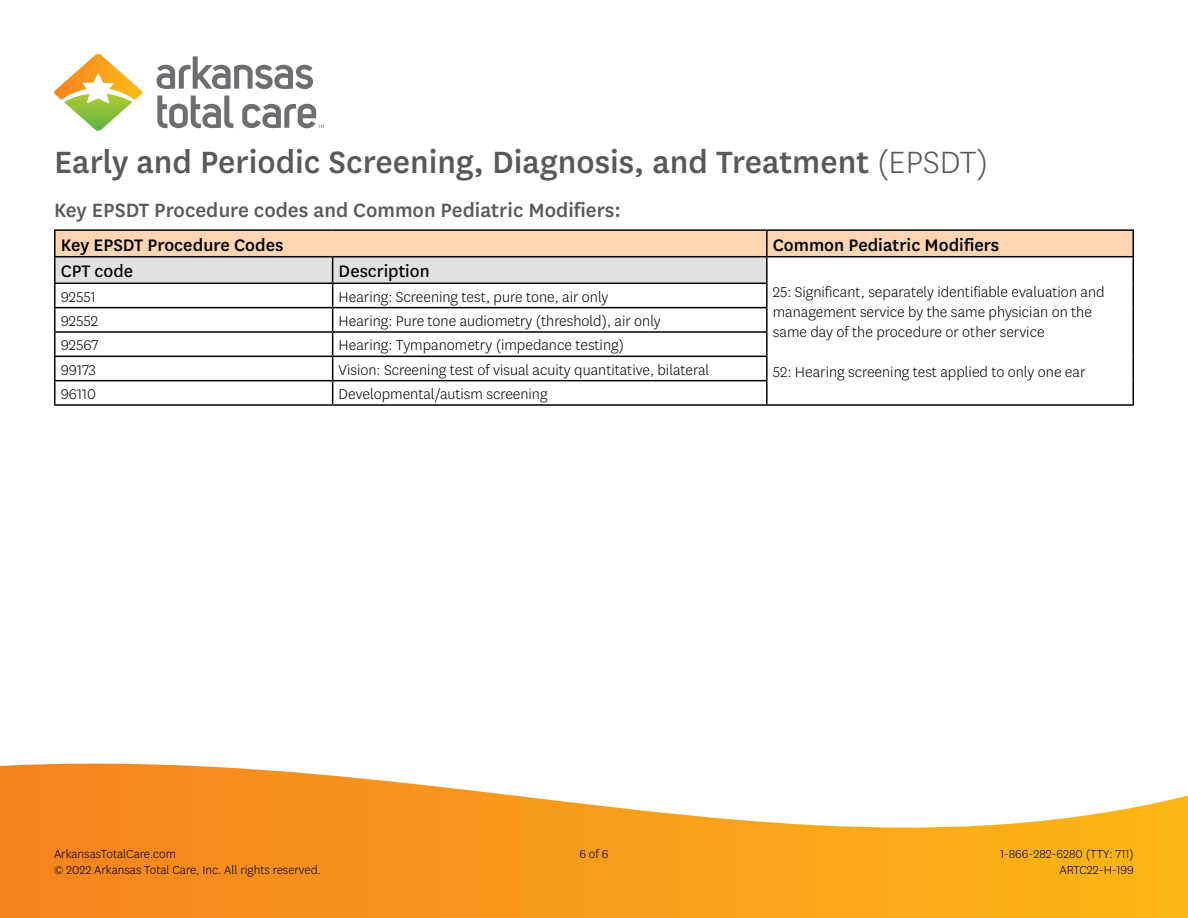
<style>
.page{position:relative;width:1188px;height:918px;background:#fff}
.page>*{position:absolute;margin:0;border:0;box-sizing:border-box;transform-origin:0 0}
.t1{font:500 36px "Centene Sans";color:#58595b}
.t2{font:500 22.5px "Centene Sans";color:#58595b}
.t3{font:500 19.5px "Centene Sans";color:#000}
.t4{font:19.5px "Centene Sans";color:#000}
.t5{font:300 16.5px/19.8px "Centene Sans";color:#000}
.t6{font:300 13.5px "Centene Sans";color:#000}
.s1{font-weight:300}
</style>
<div class="page">
<svg style="left:0;top:764px;width:1188px;height:154px"></svg>
<svg style="left:54px;top:54px;width:89px;height:77px"></svg>
<svg style="left:157px;top:56px;width:167px;height:73px"></svg>
<hr style="left:54px;top:229px;width:279px;height:2px;background:#000">
<hr style="left:54px;top:231px;width:2px;height:25px;background:#000">
<hr style="left:333px;top:229px;width:434px;height:2px;background:#000">
<hr style="left:767px;top:229px;width:367px;height:2px;background:#000">
<hr style="left:1132px;top:231px;width:2px;height:25px;background:#000">
<hr style="left:54px;top:256px;width:279px;height:1px;background:#000">
<hr style="left:54px;top:257px;width:2px;height:26px;background:#000">
<hr style="left:767px;top:256px;width:367px;height:1px;background:#000">
<hr style="left:1132px;top:257px;width:2px;height:26px;background:#000">
<hr style="left:54px;top:283px;width:279px;height:1px;background:#000">
<hr style="left:54px;top:284px;width:2px;height:23px;background:#000">
<hr style="left:1132px;top:283px;width:2px;height:25px;background:#000">
<hr style="left:54px;top:307px;width:279px;height:1px;background:#000">
<hr style="left:54px;top:308px;width:2px;height:23px;background:#000">
<hr style="left:1132px;top:308px;width:2px;height:24px;background:#000">
<hr style="left:54px;top:331px;width:279px;height:2px;background:#000">
<hr style="left:54px;top:333px;width:2px;height:23px;background:#000">
<hr style="left:1132px;top:332px;width:2px;height:24px;background:#000">
<hr style="left:54px;top:356px;width:279px;height:1px;background:#000">
<hr style="left:54px;top:357px;width:2px;height:23px;background:#000">
<hr style="left:1132px;top:356px;width:2px;height:25px;background:#000">
<hr style="left:54px;top:380px;width:279px;height:1px;background:#000">
<hr style="left:54px;top:381px;width:2px;height:23px;background:#000">
<svg style="left:55px;top:230px;width:1078px;height:174px"></svg>
<hr style="left:766px;top:381px;width:2px;height:23px;background:#000">
<hr style="left:1132px;top:381px;width:2px;height:23px;background:#000">
<hr style="left:54px;top:404px;width:279px;height:2px;background:#000">
<hr style="left:333px;top:404px;width:434px;height:2px;background:#000">
<hr style="left:767px;top:404px;width:367px;height:2px;background:#000">
<h1 class="t1" style="left:54px;top:137px;width:936px">Early and Periodic Screening, Diagnosis, and Treatment <span class="s1">(EPSDT)</span></h1>
<h2 class="t2" style="left:54px;top:194px;width:568px">Key EPSDT Procedure codes and Common Pediatric Modifiers:</h2>
<h3 class="t3" style="left:61px;top:231px;width:224px">Key EPSDT Procedure Codes</h3>
<p class="t4" style="left:61px;top:258px;width:74px">CPT code</p>
<p class="t4" style="left:339px;top:258px;width:92px">Description</p>
<p class="t5" style="left:61px;top:286px;width:37px">92551</p>
<p class="t5" style="left:339px;top:286px;width:271px">Hearing: Screening test, pure tone, air only</p>
<p class="t5" style="left:61px;top:311px;width:39px">92552</p>
<p class="t5" style="left:339px;top:311px;width:324px">Hearing: Pure tone audiometry (threshold), air only</p>
<p class="t5" style="left:61px;top:335px;width:39px">92567</p>
<p class="t5" style="left:339px;top:335px;width:287px">Hearing: Tympanometry (impedance testing)</p>
<p class="t5" style="left:61px;top:359px;width:37px">99173</p>
<p class="t5" style="left:339px;top:359px;width:372px">Vision: Screening test of visual acuity quantitative, bilateral</p>
<p class="t5" style="left:61px;top:384px;width:37px">96110</p>
<p class="t5" style="left:339px;top:384px;width:211px">Developmental/autism screening</p>
<h3 class="t3" style="left:773px;top:231px;width:228px">Common Pediatric Modifiers</h3>
<p class="t5" style="left:773px;top:282px;width:333px">25: Significant, separately identifiable evaluation and management service by the same physician on the same day of the procedure or other service</p>
<p class="t5" style="left:773px;top:361px;width:314px">52: Hearing screening test applied to only one ear</p>
<p class="t6" style="left:54px;top:845px;width:123px">ArkansasTotalCare.com</p>
<p class="t6" style="left:54px;top:861px;width:268px">© 2022 Arkansas Total Care, Inc. All rights reserved.</p>
<p class="t6" style="left:580px;top:845px;width:30px">6 of 6</p>
<p class="t6" style="left:1000px;top:845px;width:135px">1-866-282-6280 (TTY: 711)</p>
<p class="t6" style="left:1059px;top:861px;width:76px">ARTC22-H-199</p>
</div>
